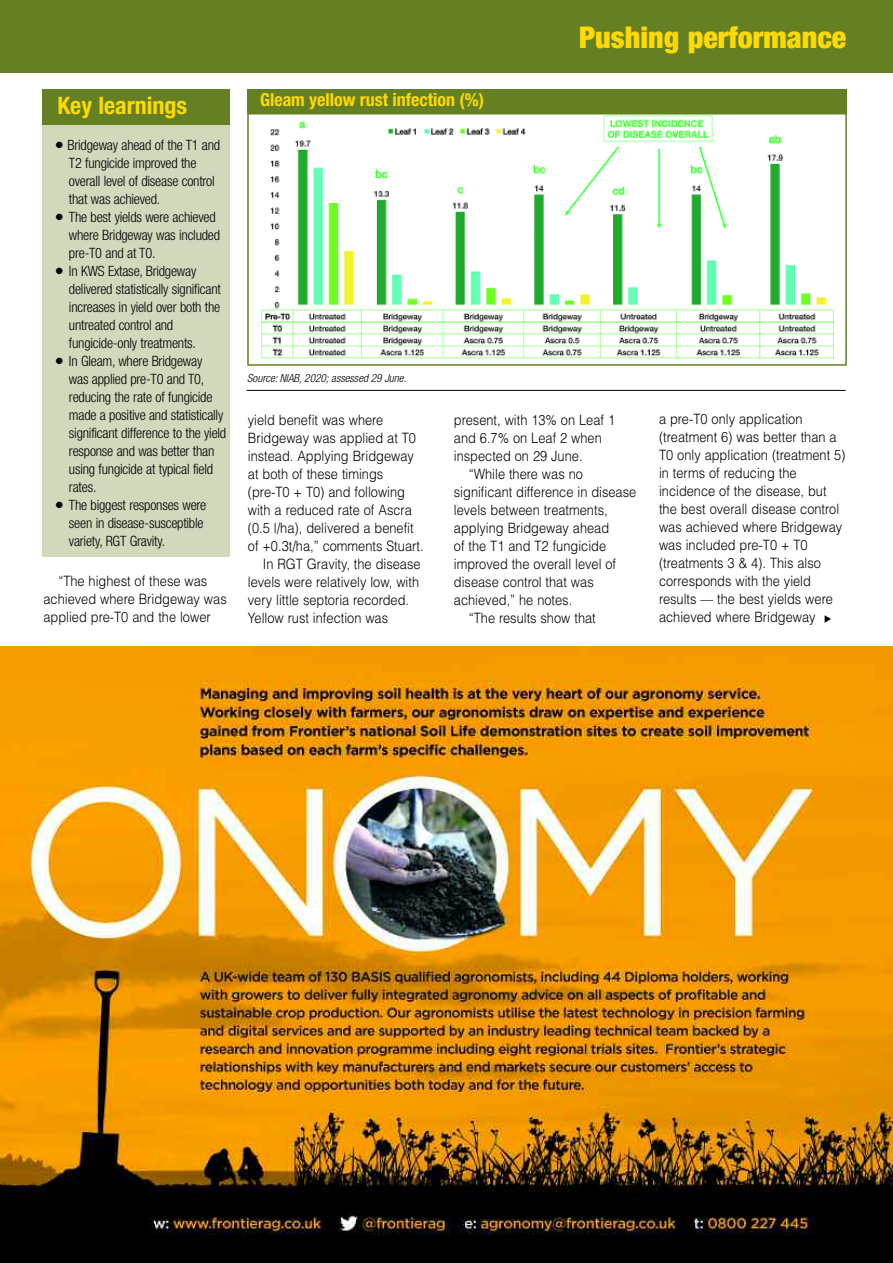
<style>
.page{position:relative;width:893px;height:1263px;background:#fff}
.page>*{position:absolute;margin:0;border:0;box-sizing:border-box;transform-origin:0 0}
.t1{font:900 condensed 30px "Helvetica Neue";color:#ffd902}
.t2{font:700 condensed 24px "Helvetica Neue";color:#ffd902}
.t3{font:700 condensed 18px "Helvetica Neue";color:#ffd902}
.t4{font:300 14.25px/18px "Helvetica";color:#000;scale:.9 1}
.t5{font:300 condensed 14.25px/18px "Helvetica Neue";letter-spacing:-.015em;color:#000}
.t6{font:italic 300 condensed 11.25px "Helvetica Neue";color:#000}
</style>
<div class="page">
<div style="left:0;top:0;width:893px;height:72px;background:#648022"></div>
<div style="left:247px;top:89px;width:600px;height:24px;background:#648022"></div>
<img style="left:261px;top:116px;width:573px;height:243px">
<div style="left:247px;top:113px;width:600px;height:253px;border:2px solid #648022"></div>
<hr style="left:247px;top:390px;width:599px;height:1px;background:#000">
<div style="left:43px;top:124px;width:187px;height:432px;background:#d1d9bd"></div>
<div style="left:43px;top:89px;width:187px;height:36px;background:#648022"></div>
<img style="left:0;top:646px;width:893px;height:617px">
<h2 class="t2" style="left:57px;top:97px;width:131px">Key learnings</h2>
<p class="t5" style="left:69px;top:137px;width:153px;text-indent:-13px">● Bridgeway ahead of the T1 and<br>T2 fungicide improved the overall level of disease control that was achieved.</p>
<p class="t5" style="left:69px;top:209px;width:153px;text-indent:-13px">● The best yields were achieved where Bridgeway was included pre-T0 and at T0.</p>
<p class="t5" style="left:69px;top:263px;width:153px;text-indent:-13px">● In KWS Extase, Bridgeway delivered statistically significant increases in yield over both the untreated control and fungicide-only treatments.</p>
<p class="t5" style="left:69px;top:353px;width:159px;text-indent:-13px">● In Gleam, where Bridgeway<br>was applied pre-T0 and T0, reducing the rate of fungicide made a positive and statistically significant difference to the yield response and was better than using fungicide at typical field rates.</p>
<p class="t5" style="left:69px;top:497px;width:139px;text-indent:-13px">● The biggest responses were seen in disease-susceptible variety, RGT Gravity.</p>
<p class="t4" style="left:43px;top:572px;width:205px;text-indent:15px">“The highest of these was achieved where Bridgeway was applied pre-T0 and the lower</p>
<p class="t3" style="left:260px;top:93px;width:226px">Gleam yellow rust infection (%)</p>
<h1 class="t1" style="left:579px;top:27px;width:269px">Pushing performance</h1>
<p class="t6" style="left:247px;top:374px;width:161px">Source: NIAB, 2020; assessed 29 June.</p>
<p class="t4" style="left:248px;top:411px;width:152px">yield benefit was where</p>
<p class="t4" style="left:248px;top:429px;width:188px">Bridgeway was applied at T0</p>
<p class="t4" style="left:248px;top:447px;width:186px">instead. Applying Bridgeway</p>
<p class="t4" style="left:248px;top:465px;width:152px">at both of these timings</p>
<p class="t4" style="left:248px;top:483px;width:176px">(pre-T0 + T0) and following</p>
<p class="t4" style="left:248px;top:501px;width:184px">with a reduced rate of Ascra</p>
<p class="t4" style="left:248px;top:519px;width:186px">(0.5 l/ha), delivered a benefit</p>
<p class="t4" style="left:248px;top:537px;width:197px">of +0.3t/ha,” comments Stuart.</p>
<p class="t4" style="left:263px;top:555px;width:177px">In RGT Gravity, the disease</p>
<p class="t4" style="left:248px;top:573px;width:192px">levels were relatively low, with</p>
<p class="t4" style="left:248px;top:591px;width:181px">very little septoria recorded.</p>
<p class="t4" style="left:248px;top:609px;width:157px">Yellow rust infection was</p>
<p class="t4" style="left:454px;top:411px;width:181px">present, with 13% on Leaf 1</p>
<p class="t4" style="left:454px;top:429px;width:166px">and 6.7% on Leaf 2 when</p>
<p class="t4" style="left:454px;top:447px;width:144px">inspected on 29 June.</p>
<p class="t4" style="left:469px;top:465px;width:128px">“While there was no</p>
<p class="t4" style="left:454px;top:483px;width:204px">significant difference in disease</p>
<p class="t4" style="left:454px;top:501px;width:172px">levels between treatments,</p>
<p class="t4" style="left:454px;top:519px;width:174px">applying Bridgeway ahead</p>
<p class="t4" style="left:454px;top:537px;width:171px">of the T1 and T2 fungicide</p>
<p class="t4" style="left:454px;top:555px;width:182px">improved the overall level of</p>
<p class="t4" style="left:454px;top:573px;width:157px">disease control that was</p>
<p class="t4" style="left:454px;top:591px;width:133px">achieved,” he notes.</p>
<p class="t4" style="left:469px;top:609px;width:143px">“The results show that</p>
<p class="t4" style="left:659px;top:410px;width:209px">a pre-T0 only application (treatment 6) was better than a<br>T0 only application (treatment 5) in terms of reducing the incidence of the disease, but the best overall disease control was achieved where Bridgeway was included pre-T0 + T0 (treatments 3 &amp; 4). This also corresponds with the yield results –– the best yields were achieved where Bridgeway</p>
</div>
